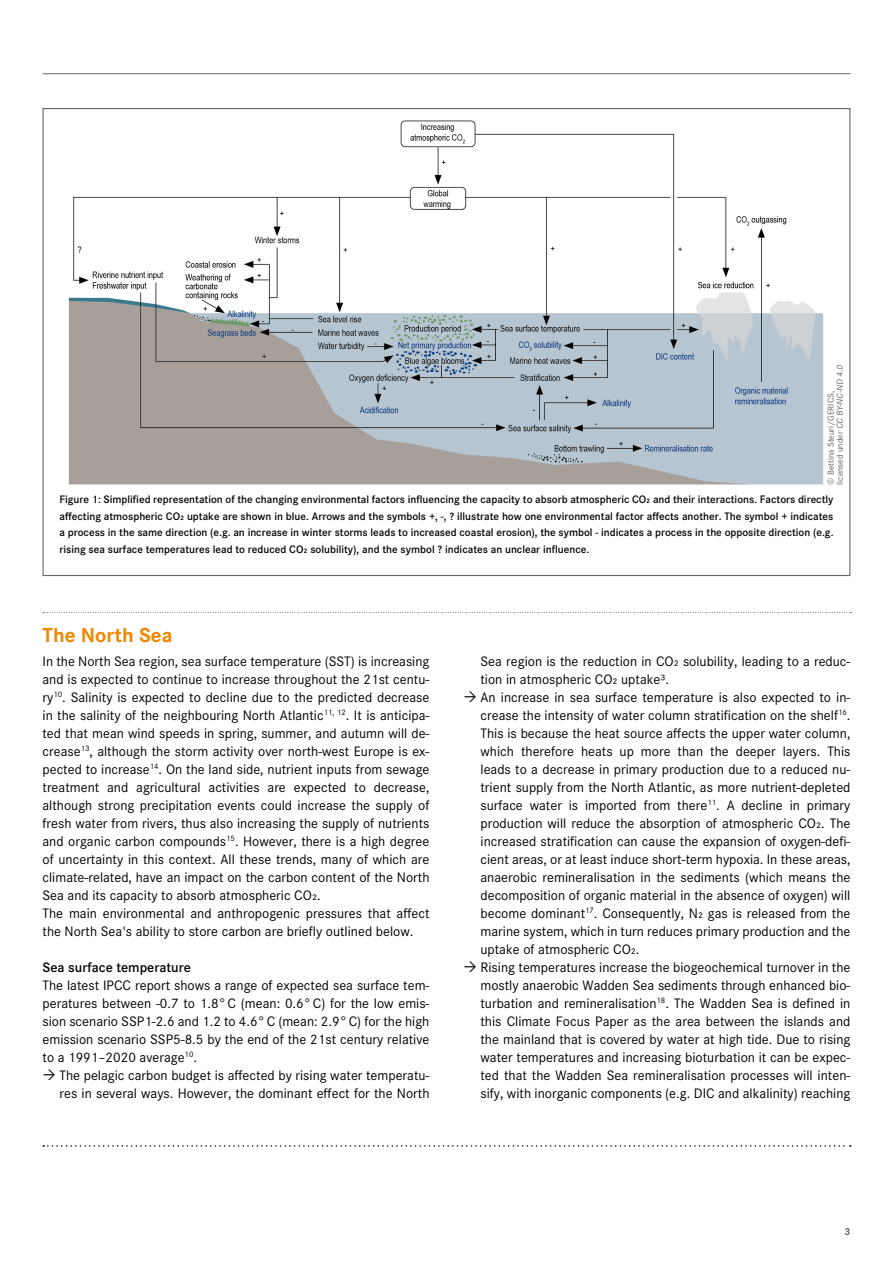
<style>
.page{position:relative;width:893px;height:1263px;background:#fff}
.page>*{position:absolute;margin:0;border:0;box-sizing:border-box;transform-origin:0 0}
.t1{font:700 21px "Corporate S Pro";color:#ed8800}
.t2{font:14.25px/18px "Corporate S Pro";color:#000}
.t3{font:600 14.25px "Corporate S Pro";color:#000}
.t4{font:600 11.25px/16.5px "Corporate S Pro";color:#000;text-align:justify}
.t5{font:700 10.5px "Corporate S Pro";color:#646567}
.t6{font:9px/9px "Corporate S Pro";color:#646567}
.s1{font-style:italic}
</style>
<div class="page">
<img style="left:68px;top:120px;width:756px;height:365px">
<hr style="left:43px;top:73px;width:807px;height:1px;background:#646567">
<svg style="left:43px;top:1145px;width:808px;height:2px"></svg>
<svg style="left:43px;top:612px;width:808px;height:1px"></svg>
<p class="t6" style="left:826px;top:485px;width:123px;rotate:-90deg">© Bettina Steuri/GERICS, licensed under <span class="s1">CC BY-NC-ND 4.0</span></p>
<p class="t4" style="left:60px;top:490px;width:775px">Figure 1: Simplified representation of the changing environmental factors influencing the capacity to absorb atmospheric CO2 and their interactions. Factors directly affecting atmospheric CO2 uptake are shown in blue. Arrows and the symbols +, -, ? illustrate how one environmental factor affects another. The symbol + indicates a process in the same direction (e.g. an increase in winter storms leads to increased coastal erosion), the symbol - indicates a process in the opposite direction (e.g. rising sea surface temperatures lead to reduced CO2 solubility), and the symbol ? indicates an unclear influence.</p>
<h1 class="t1" style="left:43px;top:618px;width:131px">The North Sea</h1>
<p class="t2" style="left:43px;top:651px;width:388px">In the North Sea region, sea surface temperature (SST) is increasing and is expected to continue to increase throughout the 21st centu&shy;ry<sup>10</sup>. Salinity is expected to decline due to the predicted decrease in the salinity of the neighbouring North Atlantic<sup>11,</sup> <sup>12</sup>. It is anticipa&shy;ted that mean wind speeds in spring, summer, and autumn will de&shy;crease<sup>13</sup>, although the storm activity over north-west Europe is ex&shy;pected to increase<sup>14</sup>. On the land side, nutrient inputs from sewage treatment and agricultural activities are expected to decrease, although strong precipitation events could increase the supply of fresh water from rivers, thus also increasing the supply of nutrients and organic carbon compounds<sup>15</sup>. However, there is a high degree of uncertainty in this context. All these trends, many of which are climate-related, have an impact on the carbon content of the North Sea and its capacity to absorb atmospheric CO2.<br>The main environmental and anthropogenic pressures that affect the North Sea's ability to store carbon are briefly outlined below.</p>
<p class="t3" style="left:43px;top:957px;width:150px">Sea surface temperature</p>
<p class="t2" style="left:43px;top:975px;width:388px;text-align:justify">The latest IPCC report shows a range of expected sea surface tem&shy;peratures between -0.7 to 1.8° C (mean: 0.6° C) for the low emis&shy;sion scenario SSP1-2.6 and 1.2 to 4.6° C (mean: 2.9° C) for the high emission scenario SSP5-8.5 by the end of the 21st century relative to a 1991–2020 average<sup>10</sup>.</p>
<p class="t2" style="left:60px;top:1065px;width:371px">The pelagic carbon budget is affected by rising water temperatu&shy;res in several ways. However, the dominant effect for the North</p>
<p class="t2" style="left:480px;top:651px;width:371px">Sea region is the reduction in CO2 solubility, leading to a reduc&shy;tion in atmospheric CO2 uptake3.<br>An increase in sea surface temperature is also expected to in&shy;crease the intensity of water column stratification on the shelf<sup>16</sup>.<br>This is because the heat source affects the upper water column, which therefore heats up more than the deeper layers. This leads to a decrease in primary production due to a reduced nu&shy;trient supply from the North Atlantic, as more nutrient-depleted surface water is imported from there<sup>11</sup>. A decline in primary production will reduce the absorption of atmospheric CO2. The increased stratification can cause the expansion of oxygen-defi&shy;cient areas, or at least induce short-term hypoxia. In these areas, anaerobic remineralisation in the sediments (which means the decomposition of organic material in the absence of oxygen) will become dominant<sup>17</sup>. Consequently, N2 gas is released from the marine system, which in turn reduces primary production and the uptake of atmospheric CO2.<br>Rising temperatures increase the biogeochemical turnover in the mostly anaerobic Wadden Sea sediments through enhanced bio&shy;turbation and remineralisation<sup>18</sup>. The Wadden Sea is defined in this Climate Focus Paper as the area between the islands and the mainland that is covered by water at high tide. Due to rising water temperatures and increasing bioturbation it can be expec&shy;ted that the Wadden Sea remineralisation processes will inten&shy;sify, with inorganic components (e.g. DIC and alkalinity) reaching</p>
<p class="t5" style="left:844px;top:1223px;width:7px">3</p>
</div>
